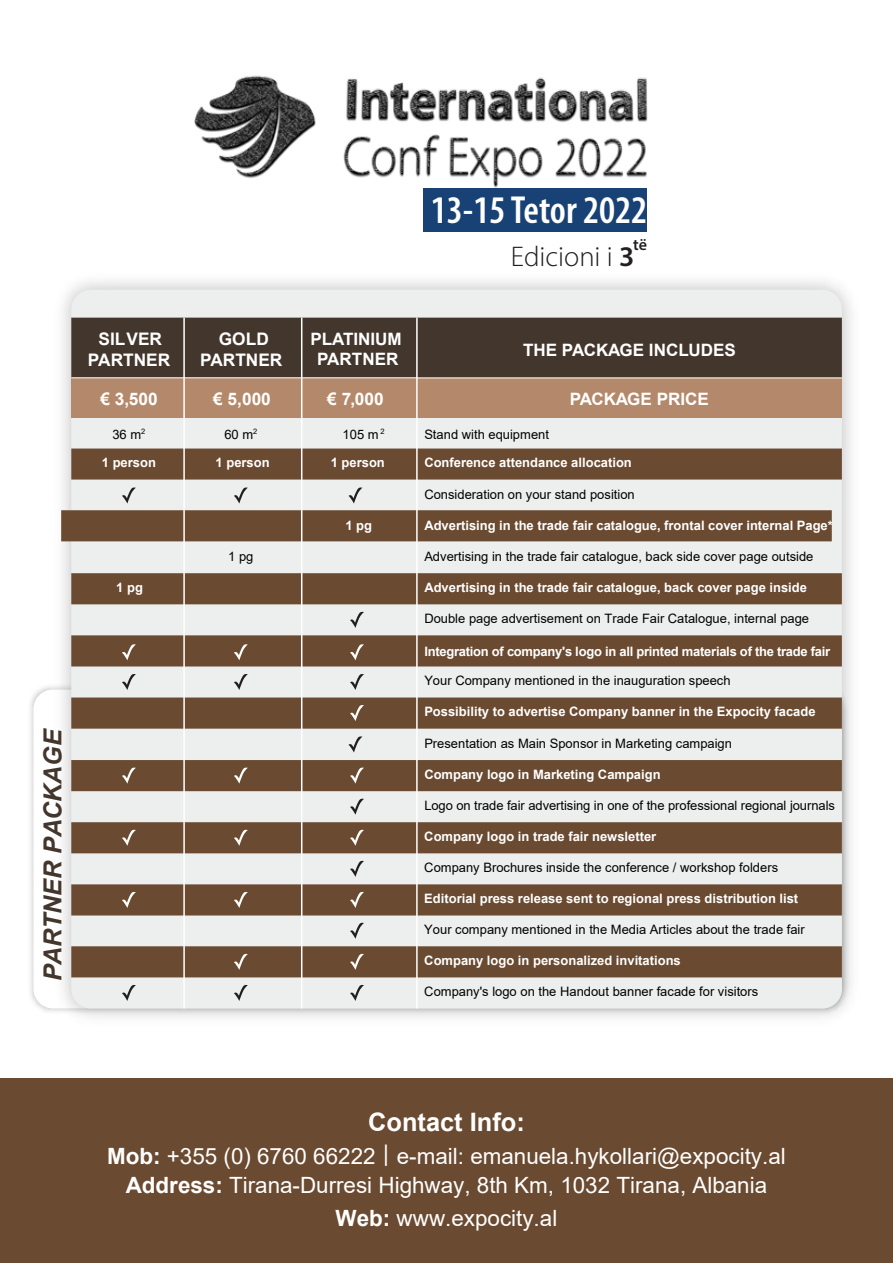
<style>
.page{position:relative;width:893px;height:1263px;background:#fff}
.page>*{position:absolute;margin:0;border:0;box-sizing:border-box;transform-origin:0 0}
.t1{font:600 condensed 39.3px "Myriad Pro";color:#fff}
.t2{font:300 28.5px "Myriad Pro";color:#231f20}
.t3{font:700 25.35px "Arial";color:#fff}
.t4{font:italic 700 24.9px "Arial";letter-spacing:-.01em;color:#42362d}
.t5{font:22.35px/29.8px "Arial";color:#fff;text-align:center}
.t6{font:700 17.25px/20.7px "Arial";color:#fff;text-align:center}
.t7{font:700 17.1px/20.5px "Arial";color:#fff;text-align:center}
.t8{font:600 16.05px "Myriad Pro";color:#231f20}
.t9{font:12.9px "Arial";color:#010101}
.t10{font:700 12.9px "Arial";color:#fff}
.t11{font:700 12.9px "Arial";letter-spacing:-.02em;color:#fff}
.s1{font-weight:600}
.s2{font-weight:700}
</style>
<div class="page">
<div style="left:423px;top:188px;width:224px;height:43px;background:#184275"></div>
<img style="left:45px;top:280px;width:807px;height:738px">
<div style="left:71px;top:290px;width:771px;height:718px;background:#edeeee;border-radius:20px"></div>
<div style="left:71px;top:448px;width:771px;height:32px;background:#6a4a30"></div>
<div style="left:61px;top:510px;width:771px;height:31px;background:#6a4a30"></div>
<div style="left:71px;top:573px;width:771px;height:31px;background:#6a4a30"></div>
<div style="left:71px;top:318px;width:771px;height:60px;background:#42362d"></div>
<div style="left:71px;top:378px;width:771px;height:39px;background:#b4896b"></div>
<hr style="left:71px;top:378px;width:113px;height:1px;background:#fff">
<hr style="left:184px;top:378px;width:118px;height:1px;background:#fff">
<hr style="left:302px;top:378px;width:115px;height:1px;background:#fff">
<hr style="left:417px;top:378px;width:425px;height:1px;background:#fff">
<hr style="left:183px;top:318px;width:2px;height:690px;background:#fff">
<hr style="left:301px;top:318px;width:1px;height:690px;background:#fff">
<hr style="left:416px;top:318px;width:2px;height:690px;background:#fff">
<svg style="left:122px;top:487px;width:14px;height:16px"></svg>
<svg style="left:234px;top:487px;width:14px;height:16px"></svg>
<svg style="left:349px;top:487px;width:13px;height:16px"></svg>
<svg style="left:350px;top:612px;width:14px;height:16px"></svg>
<svg style="left:234px;top:674px;width:14px;height:16px"></svg>
<svg style="left:350px;top:674px;width:14px;height:16px"></svg>
<div style="left:71px;top:635px;width:771px;height:31px;background:#6a4a30"></div>
<svg style="left:122px;top:674px;width:14px;height:16px"></svg>
<svg style="left:349px;top:736px;width:13px;height:16px"></svg>
<svg style="left:350px;top:861px;width:14px;height:16px"></svg>
<svg style="left:350px;top:923px;width:14px;height:16px"></svg>
<div style="left:71px;top:884px;width:771px;height:31px;background:#6a4a30"></div>
<svg style="left:71px;top:697px;width:771px;height:32px;background:#6e4f36"></svg>
<div style="left:71px;top:760px;width:771px;height:31px;background:#6a4a30"></div>
<svg style="left:350px;top:799px;width:14px;height:16px"></svg>
<div style="left:71px;top:822px;width:771px;height:31px;background:#6a4a30"></div>
<div style="left:71px;top:946px;width:771px;height:31px;background:#6a4a30"></div>
<svg style="left:350px;top:985px;width:14px;height:16px"></svg>
<svg style="left:234px;top:985px;width:14px;height:16px"></svg>
<svg style="left:122px;top:985px;width:14px;height:16px"></svg>
<div style="left:0;top:1078px;width:893px;height:185px;background:#6a4a30"></div>
<img style="left:194px;top:75px;width:454px;height:113px">
<h3 class="t4" style="left:36px;top:981px;width:254px;rotate:-90deg">PARTNER PACKAGE</h3>
<h1 class="t1" style="left:431px;top:188px;width:218px">13-15 Tetor 2022</h1>
<h2 class="t2" style="left:511px;top:239px;width:125px">Edicioni i <span class="s1">3</span></h2>
<p class="t8" style="left:633px;top:235px;width:15px">të</p>
<h3 class="t6" style="left:88px;top:329px;width:84px">SILVER<br>PARTNER</h3>
<h3 class="t6" style="left:200px;top:329px;width:84px">GOLD<br>PARTNER</h3>
<h3 class="t7" style="left:310px;top:328px;width:93px">PLATINIUM<br>PARTNER</h3>
<h3 class="t7" style="left:523px;top:340px;width:214px">THE PACKAGE INCLUDES</h3>
<h3 class="t6" style="left:100px;top:389px;width:59px">€ 3,500</h3>
<h3 class="t6" style="left:213px;top:389px;width:59px">€ 5,000</h3>
<h3 class="t6" style="left:327px;top:389px;width:58px">€ 7,000</h3>
<h3 class="t7" style="left:570px;top:389px;width:141px">PACKAGE PRICE</h3>
<p class="t9" style="left:112px;top:426px;width:34px">36 m<sup>2</sup></p>
<p class="t9" style="left:224px;top:426px;width:34px">60 m<sup>2</sup></p>
<p class="t9" style="left:343px;top:426px;width:43px">105 m <sup>2</sup></p>
<p class="t9" style="left:424px;top:426px;width:126px">Stand with equipment</p>
<p class="t10" style="left:424px;top:453px;width:209px">Conference attendance allocation</p>
<p class="t9" style="left:424px;top:485px;width:212px">Consideration on your stand position</p>
<p class="t10" style="left:424px;top:516px;width:410px">Advertising in the trade fair catalogue, frontal cover internal Page*</p>
<p class="t9" style="left:424px;top:548px;width:391px">Advertising in the trade fair catalogue, back side cover page outside</p>
<p class="t10" style="left:116px;top:578px;width:28px">1 pg</p>
<p class="t10" style="left:424px;top:578px;width:384px">Advertising in the trade fair catalogue, back cover page inside</p>
<p class="t9" style="left:424px;top:610px;width:386px">Double page advertisement on Trade Fair Catalogue, internal page</p>
<p class="t11" style="left:424px;top:642px;width:407px">Integration of company's logo in all printed materials of the trade fair</p>
<p class="t9" style="left:424px;top:672px;width:308px">Your Company mentioned in the inauguration speech</p>
<p class="t10" style="left:102px;top:453px;width:56px">1 person</p>
<p class="t10" style="left:216px;top:453px;width:56px">1 person</p>
<p class="t10" style="left:331px;top:453px;width:56px">1 person</p>
<p class="t10" style="left:346px;top:516px;width:28px">1 pg</p>
<p class="t9" style="left:228px;top:548px;width:27px">1 pg</p>
<p class="t10" style="left:424px;top:702px;width:393px">Possibility to advertise Company banner in the Expocity facade</p>
<p class="t9" style="left:424px;top:734px;width:309px">Presentation as Main Sponsor in Marketing campaign</p>
<p class="t10" style="left:424px;top:765px;width:238px">Company logo in Marketing Campaign</p>
<p class="t9" style="left:424px;top:797px;width:412px">Logo on trade fair advertising in one of the professional regional journals</p>
<p class="t10" style="left:424px;top:827px;width:233px">Company logo in trade fair newsletter</p>
<p class="t9" style="left:424px;top:859px;width:355px">Company Brochures inside the conference / workshop folders</p>
<p class="t10" style="left:424px;top:890px;width:375px">Editorial press release sent to regional press distribution list</p>
<p class="t9" style="left:424px;top:921px;width:382px">Your company mentioned in the Media Articles about the trade fair</p>
<p class="t10" style="left:424px;top:952px;width:258px">Company logo in personalized invitations</p>
<p class="t9" style="left:424px;top:983px;width:335px">Company's logo on the Handout banner facade for visitors</p>
<h3 class="t3" style="left:368px;top:1104px;width:158px">Contact Info:</h3>
<h3 class="t5" style="left:107px;top:1141px;width:680px"><span class="s2">Mob:</span> +355 (0) 6760 66222 | e-mail: emanuela.hykollari@expocity.al<br><span class="s2">Address:</span> Tirana-Durresi Highway, 8th Km, 1032 Tirana, Albania</h3>
<h3 class="t5" style="left:336px;top:1203px;width:223px"><span class="s2">Web:</span> www.expocity.al</h3>
</div>
